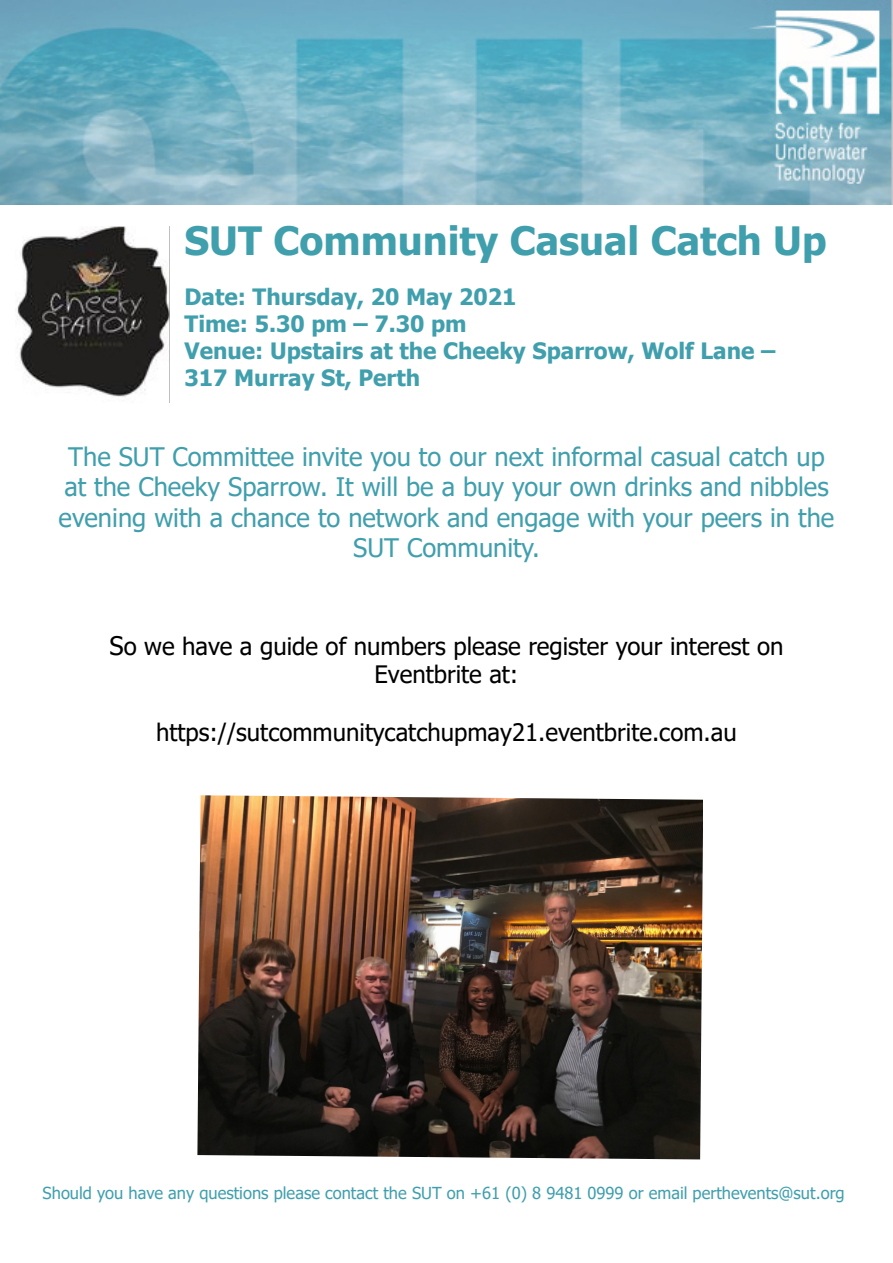
<style>
.page{position:relative;width:893px;height:1263px;background:#fff}
.page>*{position:absolute;margin:0;border:0;box-sizing:border-box;transform-origin:0 0}
.t1{font:700 39px "Tahoma";color:#409fad}
.t2{font:25.5px/30.6px "Tahoma";color:#409fad;text-align:center}
.t3{font:24px/28.8px "Tahoma";color:#000;text-align:center}
.t4{font:700 22.5px "Tahoma";color:#409fad}
.t5{font:16.5px "Tahoma";color:#409fad}
.s1{font-size:25.5px}
</style>
<div class="page">
<img style="left:0;top:0;width:893px;height:205px">
<img style="left:17px;top:226px;width:153px;height:177px">
<img style="left:197px;top:795px;width:506px;height:364px">
<p class="t1" style="left:185px;top:213px;width:643px">SUT Community Casual Catch Up</p>
<p class="t4" style="left:185px;top:281px;width:333px">Date: Thursday, 20 May 2021</p>
<p class="t4" style="left:185px;top:308px;width:284px">Time: 5.30 pm – 7.30 pm</p>
<p class="t4" style="left:185px;top:335px;width:592px">Venue: Upstairs at the Cheeky Sparrow, Wolf Lane –</p>
<p class="t4" style="left:185px;top:362px;width:237px">317 Murray St, Perth</p>
<p class="t2" style="left:59px;top:442px;width:777px">The SUT Committee invite you to our next informal casual catch up at the Cheeky Sparrow. It will be a buy your own drinks and nibbles evening with a chance to network and engage with your peers in the SUT Community.</p>
<p class="t3" style="left:110px;top:633px;width:675px"><span class="s1">S</span>o we have a guide of numbers please register your interest on<br>Eventbrite at:</p>
<p class="t3" style="left:156px;top:719px;width:582px">https://sutcommunitycatchupmay21.eventbrite.com.au</p>
<p class="t5" style="left:43px;top:1182px;width:804px">Should you have any questions please contact the SUT on +61 (0) 8 9481 0999 or email perthevents@sut.org</p>
</div>
